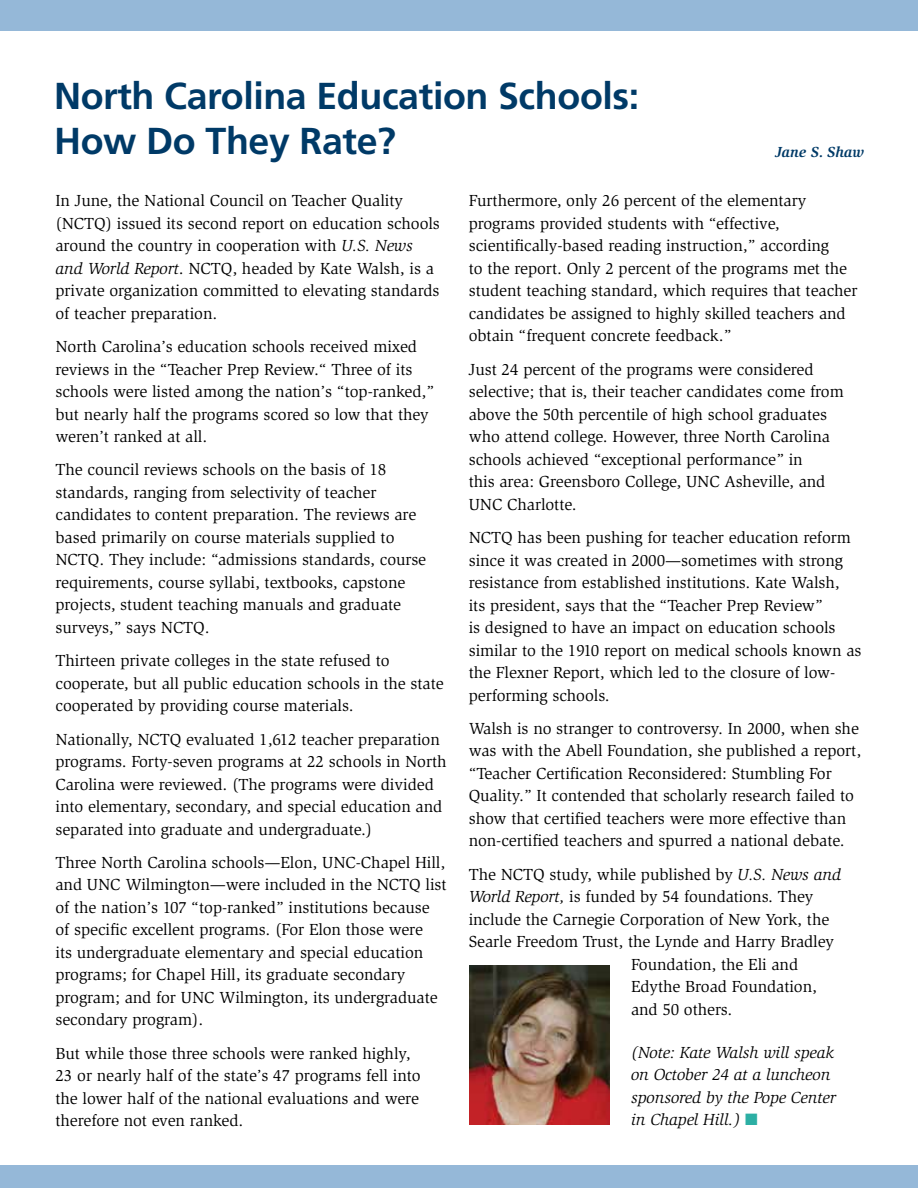
<style>
.page{position:relative;width:918px;height:1188px;background:#fff}
.page>*{position:absolute;margin:0;border:0;box-sizing:border-box;transform-origin:0 0}
.t1{font:700 37.5px/45px "Frutiger";letter-spacing:-.01em;color:#003a67}
.t2{font:16.5px/22.5px "Slimbach";letter-spacing:-.005em;color:#000}
.t3{font:italic 16.5px/22.5px "Slimbach";letter-spacing:-.005em;color:#000}
.t4{font:italic 700 15px "Slimbach";color:#003a67}
.s1{font-style:italic}
.s2{color:#2cafa4}
</style>
<div class="page">
<div style="left:0;top:1166px;width:918px;height:22px;background:#95b8d8"></div>
<div style="left:0;top:0;width:918px;height:32px;background:#95b8d8"></div>
<img style="left:469px;top:966px;width:140px;height:159px">
<h1 class="t1" style="left:54px;top:73px;width:587px">North Carolina Education Schools:<br>How Do They Rate?</h1>
<p class="t2" style="left:56px;top:190px;width:386px">In June, the National Council on Teacher Quality (NCTQ) issued its second report on education schools around the country in cooperation with <span class="s1">U.S. News and World Report</span>. NCTQ, headed by Kate Walsh, is a private organization committed to elevating standards of teacher preparation.</p>
<p class="t2" style="left:56px;top:335px;width:380px">North Carolina’s education schools received mixed reviews in the “Teacher Prep Review.“ Three of its schools were listed among the nation’s “top-ranked,” but nearly half the programs scored so low that they weren’t ranked at all.</p>
<p class="t2" style="left:56px;top:459px;width:372px">The council reviews schools on the basis of 18 standards, ranging from selectivity of teacher candidates to content preparation. The reviews are based primarily on course materials supplied to NCTQ. They include: “admissions standards, course requirements, course syllabi, textbooks, capstone projects, student teaching manuals and graduate surveys,” says NCTQ.</p>
<p class="t2" style="left:56px;top:650px;width:390px">Thirteen private colleges in the state refused to cooperate, but all public education schools in the state cooperated by providing course materials.</p>
<p class="t2" style="left:56px;top:728px;width:393px">Nationally, NCTQ evaluated 1,612 teacher preparation programs. Forty-seven programs at 22 schools in North Carolina were reviewed. (The programs were divided into elementary, secondary, and special education and separated into graduate and undergraduate.)</p>
<p class="t2" style="left:56px;top:851px;width:393px">Three North Carolina schools—Elon, UNC-Chapel Hill, and UNC Wilmington—were included in the NCTQ list of the nation’s 107 “top-ranked” institutions because of specific excellent programs. (For Elon those were<br>its undergraduate elementary and special education programs; for Chapel Hill, its graduate secondary program; and for UNC Wilmington, its undergraduate secondary program).</p>
<p class="t2" style="left:56px;top:1042px;width:367px">But while those three schools were ranked highly, 23 or nearly half of the state’s 47 programs fell into the lower half of the national evaluations and were therefore not even ranked.</p>
<p class="t4" style="left:775px;top:143px;width:90px">Jane S. Shaw</p>
<p class="t2" style="left:469px;top:190px;width:390px">Furthermore, only 26 percent of the elementary programs provided students with “effective, scientifically-based reading instruction,” according<br>to the report. Only 2 percent of the programs met the student teaching standard, which requires that teacher candidates be assigned to highly skilled teachers and obtain “frequent concrete feedback.”</p>
<p class="t2" style="left:469px;top:358px;width:377px">Just 24 percent of the programs were considered selective; that is, their teacher candidates come from above the 50th percentile of high school graduates who attend college. However, three North Carolina schools achieved “exceptional performance” in<br>this area: Greensboro College, UNC Asheville, and UNC Charlotte.</p>
<p class="t2" style="left:469px;top:526px;width:394px">NCTQ has been pushing for teacher education reform since it was created in 2000—sometimes with strong resistance from established institutions. Kate Walsh,<br>its president, says that the “Teacher Prep Review”<br>is designed to have an impact on education schools similar to the 1910 report on medical schools known as the Flexner Report, which led to the closure of low&shy;performing schools.</p>
<p class="t2" style="left:469px;top:717px;width:394px">Walsh is no stranger to controversy. In 2000, when she was with the Abell Foundation, she published a report, “Teacher Certification Reconsidered: Stumbling For Quality.” It contended that scholarly research failed to show that certified teachers were more effective than non-certified teachers and spurred a national debate.</p>
<p class="t2" style="left:469px;top:863px;width:374px">The NCTQ study, while published by <span class="s1">U.S. News and</span></p>
<p class="t2" style="left:469px;top:886px;width:346px"><span class="s1">World Report,</span> is funded by 54 foundations. They</p>
<p class="t2" style="left:469px;top:908px;width:362px">include the Carnegie Corporation of New York, the</p>
<p class="t2" style="left:469px;top:931px;width:367px">Searle Freedom Trust, the Lynde and Harry Bradley</p>
<p class="t2" style="left:631px;top:953px;width:169px">Foundation, the Eli and</p>
<p class="t2" style="left:631px;top:976px;width:187px">Edythe Broad Foundation,</p>
<p class="t2" style="left:631px;top:998px;width:103px">and 50 others.</p>
<p class="t3" style="left:631px;top:1041px;width:206px">(Note: Kate Walsh will speak on October 24 at a luncheon sponsored by the Pope Center in Chapel Hill.) <span class="s2">■</span></p>
</div>
